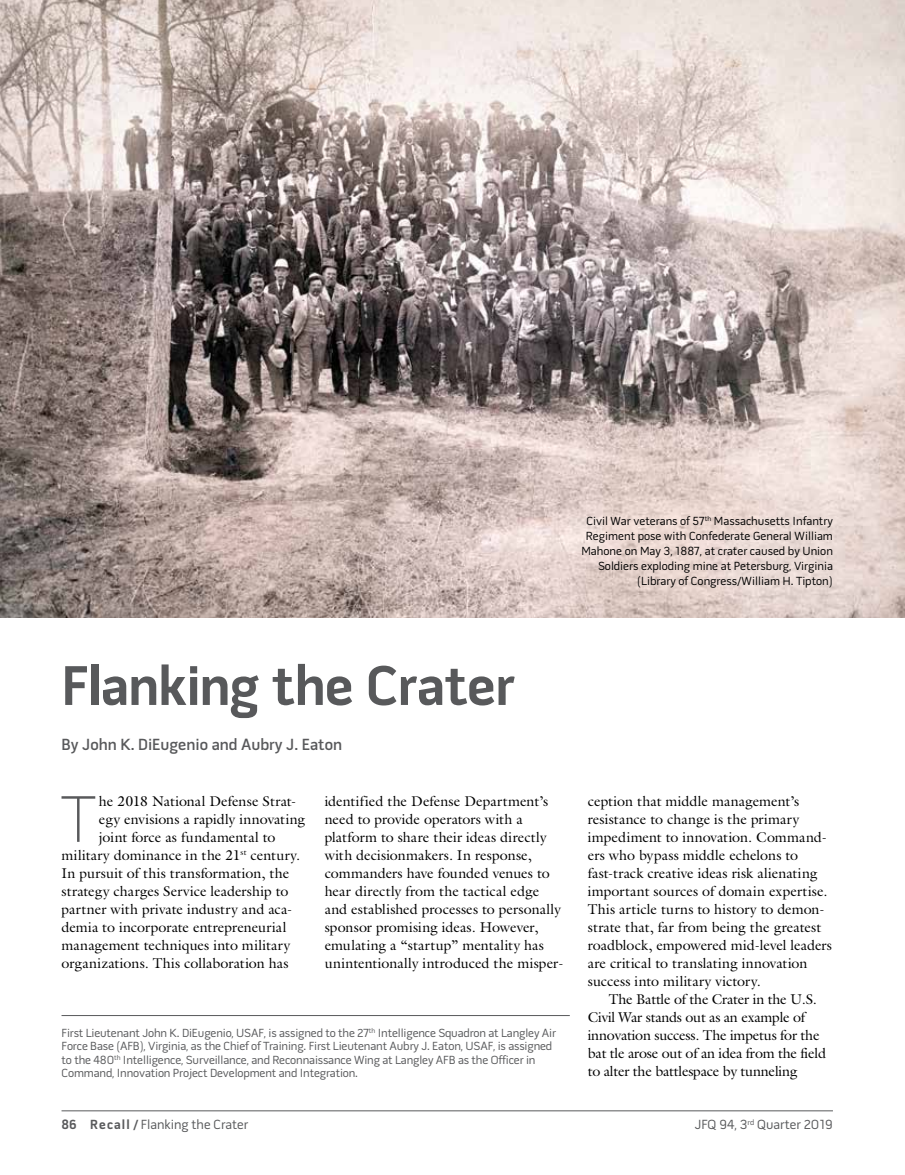
<style>
.page{position:relative;width:905px;height:1175px;background:#fff}
.page>*{position:absolute;margin:0;border:0;box-sizing:border-box;transform-origin:0 0}
.t1{font:100 67.2px "Pill Gothic 600 mg";color:#58595b}
.t2{font:700 57px "Pill Gothic 600 mg";letter-spacing:-.01em;color:#58595b}
.t3{font:600 16.5px "Pill Gothic 600 mg";color:#58595b}
.t4{font:14.25px/18px "Galliard Std";color:#000}
.t5{font:14.25px "Galliard Std";letter-spacing:.025em;color:#000}
.t6{font:13.5px "Pill Gothic 600 mg";color:#58595b}
.t7{font:12px/13.5px "Pill Gothic 600 mg";letter-spacing:-.01em;color:#58595b}
.t8{font:12px/15px "Pill Gothic 600 mg";color:#000;text-align:right}
.s1{font-weight:700}
</style>
<div class="page">
<hr style="left:62px;top:1110px;width:770px;height:1px;background:#58595b">
<hr style="left:62px;top:1015px;width:508px;height:1px;background:#58595b">
<img style="left:0;top:0;width:904px;height:617px">
<h2 class="t2" style="left:62px;top:662px;width:455px">Flanking the Crater</h2>
<p class="t3" style="left:62px;top:737px;width:282px">By John K. DiEugenio and Aubry J. Eaton</p>
<p class="t8" style="left:581px;top:514px;width:253px">Civil War veterans of 57<sup>th</sup> Massachusetts Infantry Regiment pose with Confederate General William Mahone on May 3, 1887, at crater caused by Union Soldiers exploding mine at Petersburg, Virginia (Library of Congress/William H. Tipton)</p>
<p class="t4" style="left:325px;top:791px;width:240px">identified the Defense Department’s need to provide operators with a platform to share their ideas directly with decisionmakers. In response, commanders have founded venues to hear directly from the tactical edge and established processes to personally sponsor promising ideas. However, emulating a “startup” mentality has unintentionally introduced the misper-</p>
<p class="t4" style="left:588px;top:791px;width:246px">ception that middle management’s resistance to change is the primary impediment to innovation. Command&shy;ers who bypass middle echelons to fast-track creative ideas risk alienating important sources of domain expertise.<br>This article turns to history to demon&shy;strate that, far from being the greatest roadblock, empowered mid-level leaders are critical to translating innovation success into military victory.</p>
<p class="t4" style="left:588px;top:989px;width:240px;text-indent:21px">The Battle of the Crater in the U.S.<br>Civil War stands out as an example of innovation success. The impetus for the bat tle arose out of an idea from the field to alter the battlespace by tunneling</p>
<h1 class="t1" style="left:60px;top:792px;width:37px">T</h1>
<p class="t4" style="left:99px;top:791px;width:199px">he 2018 National Defense Strat-</p>
<p class="t4" style="left:99px;top:809px;width:208px">egy envisions a rapidly innovating</p>
<p class="t4" style="left:99px;top:827px;width:178px">joint force as fundamental to</p>
<p class="t5" style="left:62px;top:846px;width:240px">military dominance in the 21<sup>st</sup> century.</p>
<p class="t4" style="left:62px;top:863px;width:229px">In pursuit of this transformation, the</p>
<p class="t4" style="left:62px;top:881px;width:228px">strategy charges Service leadership to</p>
<p class="t4" style="left:62px;top:899px;width:232px">partner with private industry and aca-</p>
<p class="t4" style="left:62px;top:917px;width:226px">demia to incorporate entrepreneurial</p>
<p class="t4" style="left:62px;top:935px;width:230px">management techniques into military</p>
<p class="t4" style="left:62px;top:953px;width:228px">organizations. This collaboration has</p>
<p class="t7" style="left:61px;top:1027px;width:496px">First Lieutenant John K. DiEugenio, USAF, is assigned to the 27<sup>th</sup> Intelligence Squadron at Langley Air Force Base (AFB), Virginia, as the Chief of Training. First Lieutenant Aubry J. Eaton, USAF, is assigned to the 480<sup>th</sup> Intelligence, Surveillance, and Reconnaissance Wing at Langley AFB as the Officer in Command, Innovation Project Development and Integration.</p>
<p class="t6" style="left:62px;top:1119px;width:188px"><span class="s1">86 Recall /</span> Flanking the Crater</p>
<p class="t6" style="left:694px;top:1119px;width:140px">JFQ 94, 3<sup>rd</sup> Quarter 2019</p>
</div>
